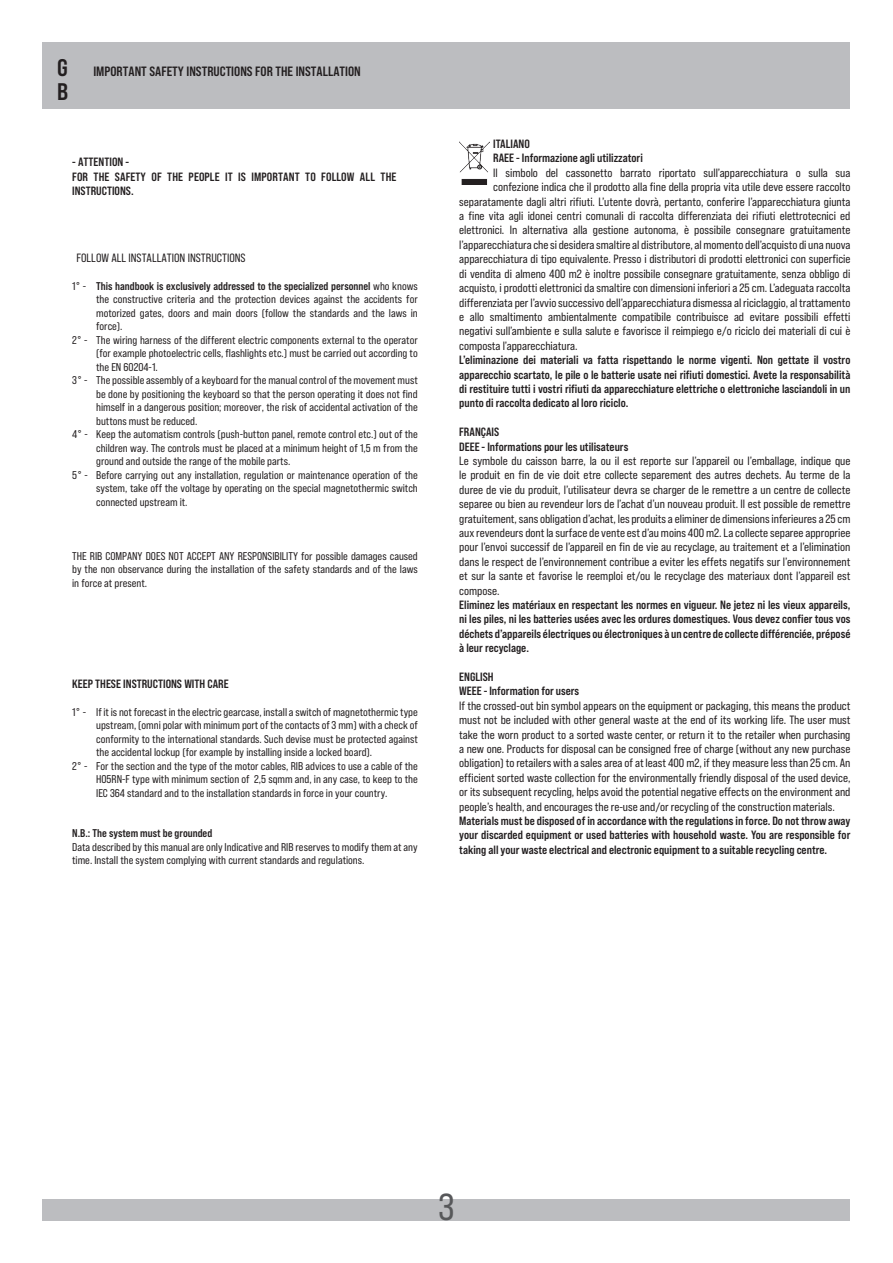
<style>
.page{position:relative;width:893px;height:1263px;background:#fff}
.page>*{position:absolute;margin:0;border:0;box-sizing:border-box;transform-origin:0 0}
.t1{font:37.5px "Bebas Neue Pro Sm E Rg";color:#57585a}
.t2{font:24px "Bebas Neue Pro Sm E Bd";color:#231f20}
.t3{font:13.5px "Bebas Neue Pro Sm E Bd";color:#231f20}
.t4{font:12px/14.4px "Bebas Neue Pro Sm E Rg";color:#231f20;text-align:justify}
.t5{font:12px/14.4px "Bebas Neue Pro Sm E Bd";color:#231f20}
.t6{font:11.25px/13.5px "Bebas Neue Pro Sm E Rg";color:#231f20}
.t7{font:11.25px "Bebas Neue Pro Sm E Bd";color:#231f20}
.s1{font-size:24px}
.s2{font-family:"Bebas Neue Pro Sm E Rg"}
</style>
<div class="page">
<div style="left:43px;top:1199px;width:807px;height:22px;background:#bcbdc0"></div>
<div style="left:43px;top:43px;width:807px;height:66px;background:#bcbdc0"></div>
<img style="left:459px;top:142px;width:30px;height:42px">
<p class="t3" style="left:57px;top:63px;width:305px"><span class="s1">G</span> IMPORTANT SAFETY INSTRUCTIONS FOR THE INSTALLATION</p>
<h2 class="t2" style="left:57px;top:77px;width:13px">B</h2>
<p class="t5" style="left:72px;top:155px;width:326px">- ATTENTION -<br>FOR THE SAFETY OF THE PEOPLE IT IS IMPORTANT TO FOLLOW ALL THE<br>INSTRUCTIONS.</p>
<p class="t4" style="left:76px;top:250px;width:171px">FOLLOW ALL INSTALLATION INSTRUCTIONS</p>
<p class="t7" style="left:72px;top:279px;width:347px"><span class="s2">1° -</span> This handbook is exclusively addressed to the specialized personnel <span class="s2">who knows</span></p>
<p class="t6" style="left:96px;top:292px;width:323px">the constructive criteria and the protection devices against the accidents for</p>
<p class="t6" style="left:96px;top:306px;width:323px">motorized gates, doors and main doors (follow the standards and the laws in</p>
<p class="t6" style="left:96px;top:319px;width:28px">force).</p>
<p class="t6" style="left:72px;top:333px;width:347px">2° - The wiring harness of the different electric components external to the operator</p>
<p class="t6" style="left:96px;top:346px;width:323px">(for example photoelectric cells, flashlights etc.) must be carried out according to</p>
<p class="t6" style="left:96px;top:360px;width:63px">the EN 60204-1.</p>
<p class="t6" style="left:72px;top:373px;width:347px">3° - The possible assembly of a keyboard for the manual control of the movement must</p>
<p class="t6" style="left:96px;top:387px;width:323px">be done by positioning the keyboard so that the person operating it does not find</p>
<p class="t6" style="left:96px;top:400px;width:323px">himself in a dangerous position; moreover, the risk of accidental activation of the</p>
<p class="t6" style="left:96px;top:414px;width:103px">buttons must be reduced.</p>
<p class="t6" style="left:72px;top:427px;width:347px">4° - Keep the automatism controls (push-button panel, remote control etc.) out of the</p>
<p class="t6" style="left:96px;top:441px;width:323px">children way. The controls must be placed at a minimum height of 1,5 m from the</p>
<p class="t6" style="left:96px;top:454px;width:196px">ground and outside the range of the mobile parts.</p>
<p class="t6" style="left:72px;top:468px;width:347px">5° - Before carrying out any installation, regulation or maintenance operation of the</p>
<p class="t6" style="left:96px;top:481px;width:323px">system, take off the voltage by operating on the special magnetothermic switch</p>
<p class="t6" style="left:96px;top:495px;width:93px">connected upstream it.</p>
<p class="t6" style="left:72px;top:549px;width:347px;text-align:justify">THE RIB COMPANY DOES NOT ACCEPT ANY RESPONSIBILITY for possible damages caused by the non observance during the installation of the safety standards and of the laws in force at present.</p>
<p class="t5" style="left:72px;top:676px;width:158px">KEEP THESE INSTRUCTIONS WITH CARE</p>
<p class="t6" style="left:72px;top:705px;width:347px">1° - If it is not forecast in the electric gearcase, install a switch of magnetothermic type</p>
<p class="t6" style="left:96px;top:718px;width:323px">upstream, (omni polar with minimum port of the contacts of 3 mm) with a check of</p>
<p class="t6" style="left:96px;top:732px;width:323px">conformity to the international standards. Such devise must be protected against</p>
<p class="t6" style="left:96px;top:745px;width:278px">the accidental lockup (for example by installing inside a locked board).</p>
<p class="t6" style="left:72px;top:759px;width:347px">2° - For the section and the type of the motor cables, RIB advices to use a cable of the</p>
<p class="t6" style="left:96px;top:772px;width:323px">H05RN-F type with minimum section of 2,5 sqmm and, in any case, to keep to the</p>
<p class="t6" style="left:96px;top:786px;width:293px">IEC 364 standard and to the installation standards in force in your country.</p>
<p class="t7" style="left:72px;top:826px;width:142px">N.B.: The system must be grounded</p>
<p class="t6" style="left:72px;top:840px;width:347px">Data described by this manual are only Indicative and RIB reserves to modify them at any time. Install the system complying with current standards and regulations.</p>
<p class="t5" style="left:493px;top:136px;width:151px">ITALIANO<br>RAEE - Informazione agli utilizzatori</p>
<p class="t4" style="left:493px;top:165px;width:359px">Il simbolo del cassonetto barrato riportato sull’apparecchiatura o sulla sua</p>
<p class="t4" style="left:493px;top:180px;width:359px">confezione indica che il prodotto alla fine della propria vita utile deve essere raccolto</p>
<p class="t4" style="left:459px;top:194px;width:393px">separatamente dagli altri rifiuti. L’utente dovrà, pertanto, conferire l’apparecchiatura giunta</p>
<p class="t4" style="left:459px;top:208px;width:393px">a fine vita agli idonei centri comunali di raccolta differenziata dei rifiuti elettrotecnici ed</p>
<p class="t4" style="left:459px;top:223px;width:393px">elettronici. In alternativa alla gestione autonoma, è possibile consegnare gratuitamente</p>
<p class="t4" style="left:459px;top:237px;width:393px">l’apparecchiatura che si desidera smaltire al distributore, al momento dell’acquisto di una nuova</p>
<p class="t4" style="left:459px;top:252px;width:393px">apparecchiatura di tipo equivalente. Presso i distributori di prodotti elettronici con superficie</p>
<p class="t4" style="left:459px;top:266px;width:393px">di vendita di almeno 400 m2 è inoltre possibile consegnare gratuitamente, senza obbligo di</p>
<p class="t4" style="left:459px;top:280px;width:393px">acquisto, i prodotti elettronici da smaltire con dimensioni inferiori a 25 cm. L’adeguata raccolta</p>
<p class="t4" style="left:459px;top:295px;width:393px">differenziata per l’avvio successivo dell’apparecchiatura dismessa al riciclaggio, al trattamento</p>
<p class="t4" style="left:459px;top:309px;width:393px">e allo smaltimento ambientalmente compatibile contribuisce ad evitare possibili effetti</p>
<p class="t4" style="left:459px;top:324px;width:393px">negativi sull’ambiente e sulla salute e favorisce il reimpiego e/o riciclo dei materiali di cui è</p>
<p class="t4" style="left:459px;top:338px;width:120px">composta l’apparecchiatura.</p>
<p class="t5" style="left:459px;top:352px;width:393px;text-align:justify">L’eliminazione dei materiali va fatta rispettando le norme vigenti. Non gettate il vostro apparecchio scartato, le pile o le batterie usate nei rifiuti domestici. Avete la responsabilità di restituire tutti i vostri rifiuti da apparecchiature elettriche o elettroniche lasciandoli in un punto di raccolta dedicato al loro riciclo.</p>
<p class="t5" style="left:459px;top:424px;width:171px">FRANÇAIS<br>DEEE - Informations pour les utilisateurs</p>
<p class="t4" style="left:459px;top:453px;width:393px">Le symbole du caisson barre, la ou il est reporte sur l’appareil ou l’emballage, indique que le produit en fin de vie doit etre collecte separement des autres dechets. Au terme de la duree de vie du produit, l’utilisateur devra se charger de le remettre a un centre de collecte separee ou bien au revendeur lors de l’achat d’un nouveau produit. Il est possible de remettre gratuitement, sans obligation d’achat, les produits a eliminer de dimensions inferieures a 25 cm aux revendeurs dont la surface de vente est d’au moins 400 m2. La collecte separee appropriee pour l’envoi successif de l’appareil en fin de vie au recyclage, au traitement et a l’elimination dans le respect de l’environnement contribue a eviter les effets negatifs sur l’environnement et sur la sante et favorise le reemploi et/ou le recyclage des materiaux dont l’appareil est compose.</p>
<p class="t5" style="left:459px;top:597px;width:393px;text-align:justify">Eliminez les matériaux en respectant les normes en vigueur. Ne jetez ni les vieux appareils, ni les piles, ni les batteries usées avec les ordures domestiques. Vous devez confier tous vos déchets d’appareils électriques ou électroniques à un centre de collecte différenciée, préposé à leur recyclage.</p>
<p class="t5" style="left:459px;top:669px;width:122px">ENGLISH<br>WEEE - Information for users</p>
<p class="t4" style="left:459px;top:698px;width:393px">If the crossed-out bin symbol appears on the equipment or packaging, this means the product must not be included with other general waste at the end of its working life. The user must take the worn product to a sorted waste center, or return it to the retailer when purchasing a new one. Products for disposal can be consigned free of charge (without any new purchase obligation) to retailers with a sales area of at least 400 m2, if they measure less than 25 cm. An efficient sorted waste collection for the environmentally friendly disposal of the used device, or its subsequent recycling, helps avoid the potential negative effects on the environment and people’s health, and encourages the re-use and/or recycling of the construction materials.</p>
<p class="t5" style="left:459px;top:813px;width:393px;text-align:justify">Materials must be disposed of in accordance with the regulations in force. Do not throw away your discarded equipment or used batteries with household waste. You are responsible for taking all your waste electrical and electronic equipment to a suitable recycling centre.</p>
<h1 class="t1" style="left:438px;top:1185px;width:18px">3</h1>
</div>
